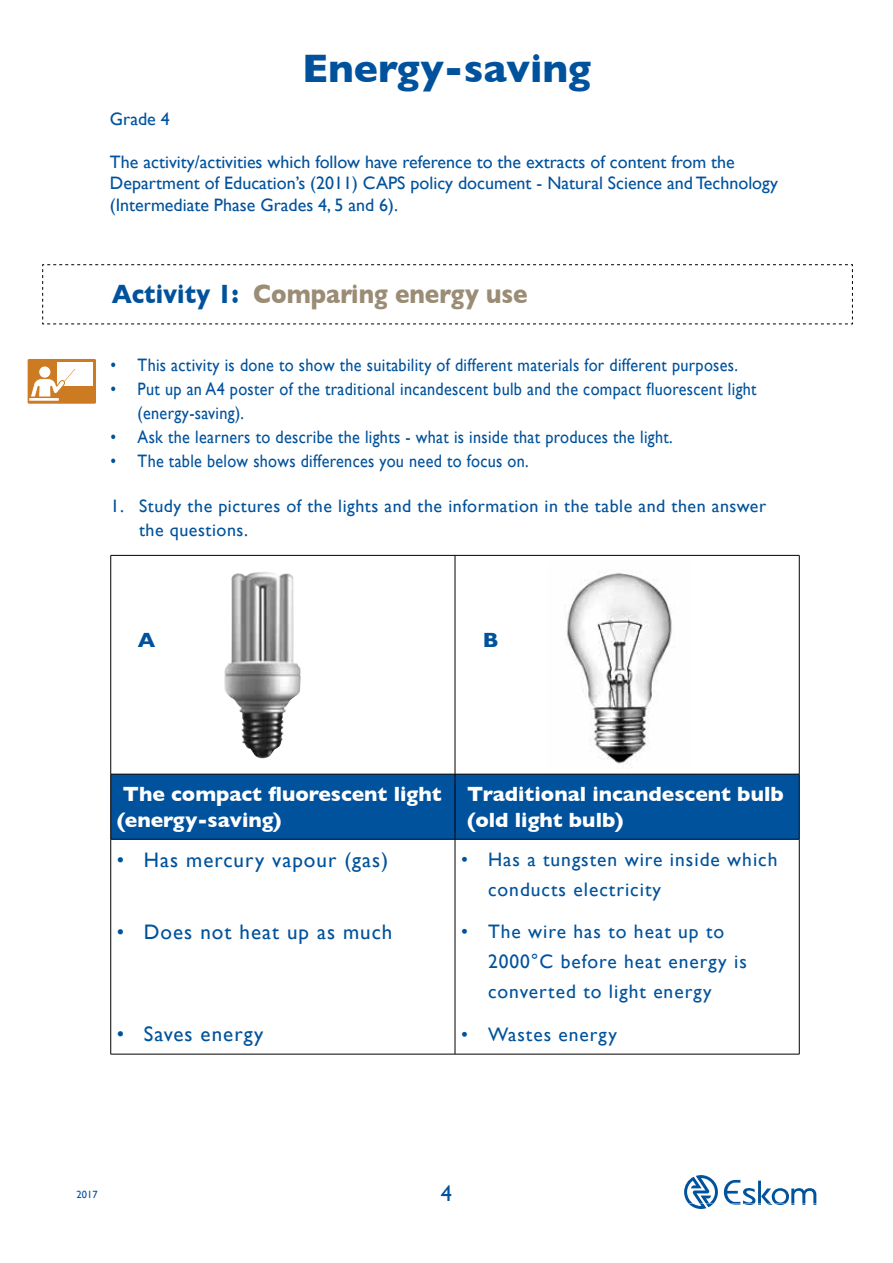
<style>
.page{position:relative;width:893px;height:1263px;background:#fff}
.page>*{position:absolute;margin:0;border:0;box-sizing:border-box;transform-origin:0 0}
.t1{font:700 40.5px "Gill Sans";color:#00529c}
.t2{font:700 27px "Gill Sans";color:#9b8c75;scale:.9 1}
.t3{font:22.5px "Gill Sans";color:#00529c}
.t4{font:700 21px/25.2px "Gill Sans";color:#fff}
.t5{font:21px "Gill Sans";letter-spacing:.05em;color:#00529c}
.t6{font:700 21px "Gill Sans";color:#00529c}
.t7{font:19.5px/30px "Gill Sans";letter-spacing:.05em;color:#00529c}
.t8{font:18px/24px "Gill Sans";letter-spacing:.02em;color:#00529c;scale:.9 1}
.t9{font:18px/21.6px "Gill Sans";color:#00529c}
.t10{font:18px/24px "Gill Sans";letter-spacing:.02em;color:#00529c}
.t11{font:10.5px "Gill Sans";color:#00529c}
.s1{color:#00529c}
</style>
<div class="page">
<svg style="left:684px;top:1175px;width:132px;height:34px"></svg>
<svg style="left:42px;top:264px;width:811px;height:60px"></svg>
<div style="left:111px;top:775px;width:688px;height:64px;background:#00529c"></div>
<hr style="left:111px;top:555px;width:344px;height:1px;background:#000">
<hr style="left:110px;top:555px;width:1px;height:219px;background:#000">
<hr style="left:455px;top:555px;width:344px;height:1px;background:#000">
<hr style="left:455px;top:555px;width:1px;height:219px;background:#000">
<hr style="left:799px;top:555px;width:1px;height:219px;background:#000">
<hr style="left:111px;top:774px;width:344px;height:1px;background:#000">
<hr style="left:110px;top:774px;width:1px;height:65px;background:#000">
<hr style="left:455px;top:774px;width:344px;height:1px;background:#000">
<hr style="left:455px;top:774px;width:1px;height:65px;background:#000">
<hr style="left:799px;top:774px;width:1px;height:65px;background:#000">
<hr style="left:111px;top:839px;width:344px;height:1px;background:#000">
<hr style="left:110px;top:839px;width:1px;height:215px;background:#000">
<hr style="left:455px;top:839px;width:344px;height:1px;background:#000">
<hr style="left:455px;top:839px;width:1px;height:215px;background:#000">
<hr style="left:799px;top:839px;width:1px;height:215px;background:#000">
<hr style="left:111px;top:1054px;width:344px;height:1px;background:#000">
<hr style="left:455px;top:1054px;width:344px;height:1px;background:#000">
<img style="left:224px;top:572px;width:77px;height:186px">
<img style="left:564px;top:571px;width:108px;height:197px">
<svg style="left:28px;top:359px;width:68px;height:45px"></svg>
<h1 class="t1" style="left:302px;top:44px;width:290px">Energy-saving</h1>
<p class="t10" style="left:110px;top:106px;width:61px">Grade 4</p>
<p class="t9" style="left:110px;top:151px;width:670px">The activity/activities which follow have reference to the extracts of content from the<br>Department of Education’s (2011) CAPS policy document - Natural Science and Technology (Intermediate Phase Grades 4, 5 and 6).</p>
<h2 class="t2" style="left:112px;top:278px;width:464px"><span class="s1">Activity 1:</span> Comparing energy use</h2>
<p class="t8" style="left:111px;top:353px;width:699px">• This activity is done to show the suitability of different materials for different purposes.</p>
<p class="t8" style="left:138px;top:377px;width:689px;text-indent:-27px">• Put up an A4 poster of the traditional incandescent bulb and the compact fluorescent light (energy-saving).</p>
<p class="t8" style="left:111px;top:425px;width:626px">• Ask the learners to describe the lights - what is inside that produces the light.</p>
<p class="t8" style="left:111px;top:449px;width:466px">• The table below shows differences you need to focus on.</p>
<p class="t10" style="left:139px;top:494px;width:629px;text-indent:-28px">1. Study the pictures of the lights and the information in the table and then answer the questions.</p>
<p class="t6" style="left:138px;top:627px;width:19px">A</p>
<p class="t6" style="left:483px;top:627px;width:17px">b</p>
<p class="t4" style="left:117px;top:781px;width:326px">The compact fluorescent light (energy-saving)</p>
<p class="t4" style="left:467px;top:781px;width:318px">Traditional incandescent bulb (old light bulb)</p>
<p class="t5" style="left:117px;top:847px;width:273px">• Has mercury vapour (gas)</p>
<p class="t7" style="left:488px;top:844px;width:291px;text-indent:-27px">• Has a tungsten wire inside which conducts electricity</p>
<p class="t7" style="left:488px;top:916px;width:260px;text-indent:-27px">• The wire has to heat up to<br>2000°C before heat energy is converted to light energy</p>
<p class="t7" style="left:461px;top:1019px;width:157px">• Wastes energy</p>
<p class="t5" style="left:117px;top:919px;width:277px">• Does not heat up as much</p>
<p class="t5" style="left:117px;top:1022px;width:148px">• Saves energy</p>
<p class="t11" style="left:77px;top:1188px;width:22px">2017</p>
<p class="t3" style="left:441px;top:1180px;width:13px">4</p>
</div>
